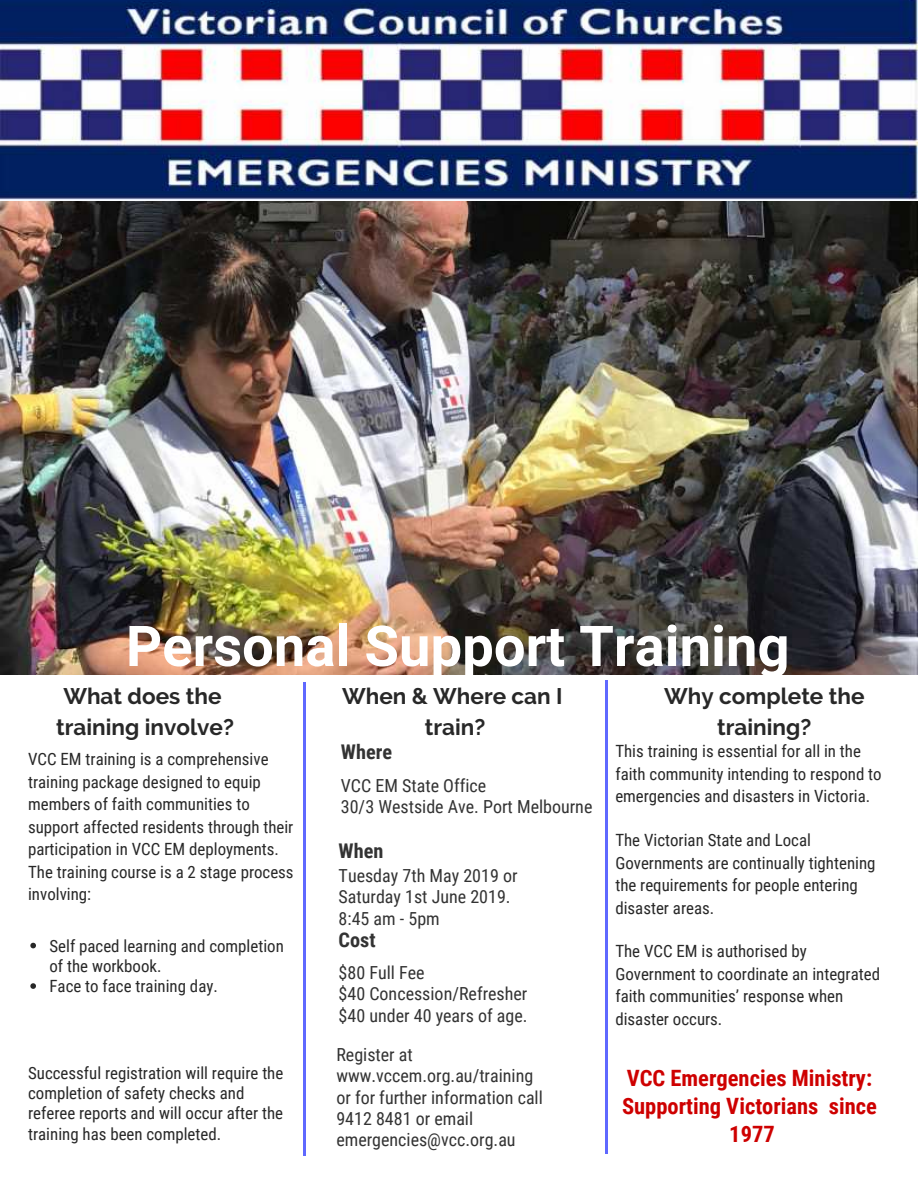
<style>
.page{position:relative;width:918px;height:1188px;background:#fff}
.page>*{position:absolute;margin:0;border:0;box-sizing:border-box;transform-origin:0 0}
.t1{font:700 56.25px "Roboto";color:#fff}
.t2{font:700 22.5px/30.3px "Raleway";color:#282828;text-align:center}
.t3{font:700 22.5px/28.2px "Roboto Condensed";color:#ce0000;text-align:center}
.t4{font:700 20.25px "Roboto Condensed";color:#333}
.t5{font:18px/21.3px "Roboto Condensed";color:#333}
.t6{font:16.8px/22.5px "Roboto Condensed";color:#282828}
</style>
<div class="page">
<img style="left:0;top:201px;width:918px;height:474px">
<hr style="left:304px;top:682px;width:2px;height:473px;background:#5f68ff">
<img style="left:0;top:0;width:918px;height:200px">
<svg style="left:30px;top:943px;width:6px;height:5px"></svg>
<svg style="left:30px;top:983px;width:6px;height:6px"></svg>
<hr style="left:605px;top:681px;width:3px;height:473px;background:#5f68ff">
<h1 class="t1" style="left:126px;top:607px;width:665px">Personal Support Training</h1>
<h2 class="t2" style="left:56px;top:681px;width:179px">What does the training involve?</h2>
<p class="t6" style="left:28px;top:747px;width:267px">VCC EM training is a comprehensive training package designed to equip members of faith communities to support affected residents through their participation in VCC EM deployments.<br>The training course is a 2 stage process involving:</p>
<p class="t6" style="left:615px;top:739px;width:268px">This training is essential for all in the faith community intending to respond to emergencies and disasters in Victoria.</p>
<h2 class="t2" style="left:342px;top:681px;width:222px">When &amp; Where can I train?</h2>
<h2 class="t2" style="left:664px;top:681px;width:202px">Why complete the training?</h2>
<p class="t4" style="left:341px;top:738px;width:53px">Where</p>
<p class="t5" style="left:341px;top:774px;width:253px">VCC EM State Office<br>30/3 Westside Ave. Port Melbourne</p>
<p class="t4" style="left:339px;top:837px;width:46px">When</p>
<p class="t5" style="left:339px;top:864px;width:180px">Tuesday 7th May 2019 or<br>Saturday 1st June 2019.<br>8:45 am - 5pm</p>
<p class="t4" style="left:339px;top:926px;width:39px">Cost</p>
<p class="t5" style="left:339px;top:961px;width:190px">$80 Full Fee<br>$40 Concession/Refresher $40 under 40 years of age.</p>
<p class="t6" style="left:615px;top:828px;width:262px">The Victorian State and Local<br>Governments are continually tightening the requirements for people entering disaster areas.</p>
<p class="t6" style="left:615px;top:940px;width:266px">The VCC EM is authorised by<br>Government to coordinate an integrated faith communities’ response when disaster occurs.</p>
<p class="t6" style="left:50px;top:935px;width:236px;line-height:20.2px">Self paced learning and completion of the workbook.<br>Face to face training day.</p>
<p class="t6" style="left:28px;top:1062px;width:257px;line-height:20.2px">Successful registration will require the completion of safety checks and referee reports and will occur after the training has been completed.</p>
<p class="t5" style="left:336px;top:1043px;width:208px">Register at www.vccem.org.au/training or for further information call<br>9412 8481 or email emergencies@vcc.org.au</p>
<h2 class="t3" style="left:622px;top:1063px;width:256px">VCC Emergencies Ministry:<br>Supporting Victorians since<br>1977</h2>
</div>
